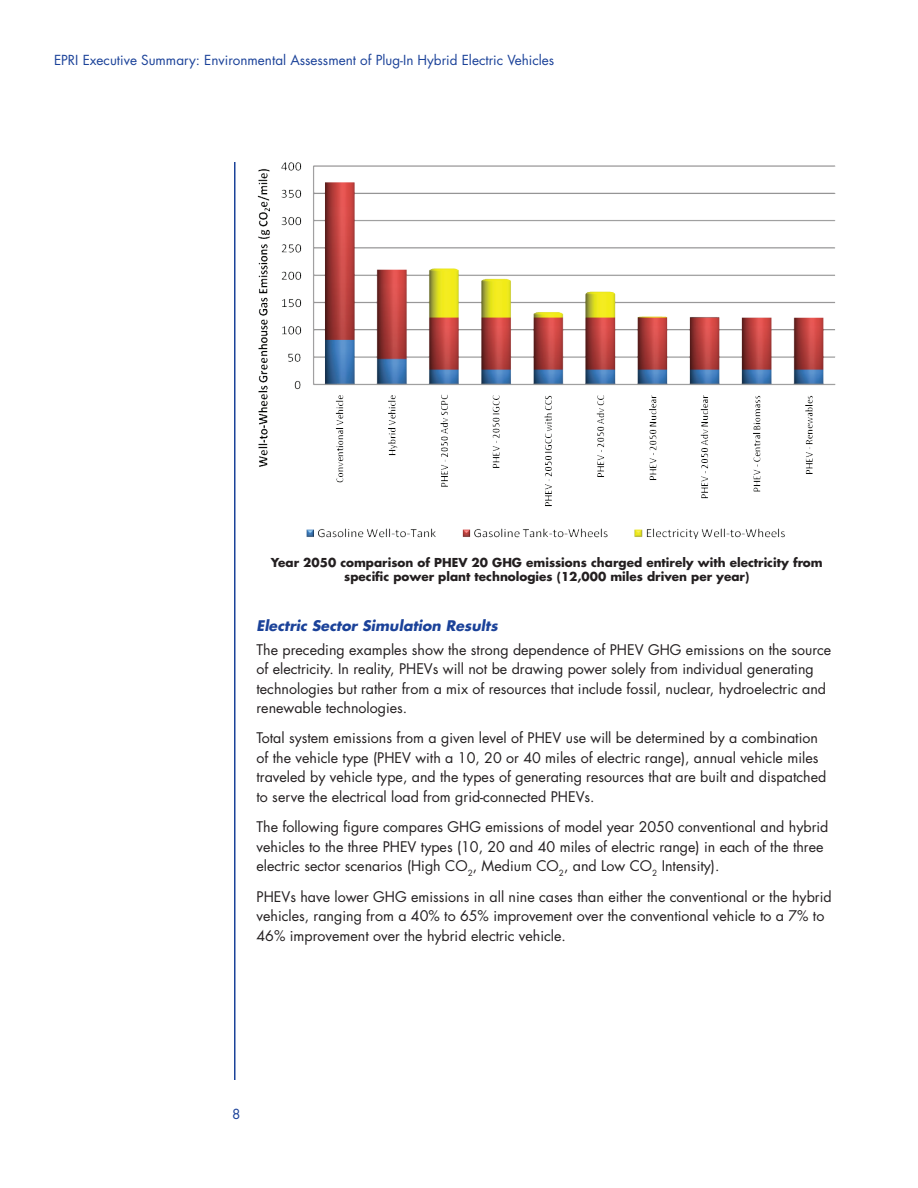
<style>
.page{position:relative;width:918px;height:1188px;background:#fff}
.page>*{position:absolute;margin:0;border:0;box-sizing:border-box;transform-origin:0 0}
.t1{font:14.25px/19.5px "Futura Std";color:#231f20}
.t2{font:italic 700 14.25px "Futura Std";color:#1b4299}
.t3{font:13.5px "Futura Std";color:#1b4299}
.t4{font:700 12px/14.4px "Futura Std";color:#231f20;text-align:center}
</style>
<div class="page">
<hr style="left:234px;top:162px;width:2px;height:918px;background:#1b4299">
<img style="left:257px;top:162px;width:579px;height:376px">
<p class="t3" style="left:54px;top:52px;width:502px">EPRI Executive Summary: Environmental Assessment of Plug-In Hybrid Electric Vehicles</p>
<p class="t4" style="left:271px;top:555px;width:553px">Year 2050 comparison of PHEV 20 GHG emissions charged entirely with electricity from specific power plant technologies (12,000 miles driven per year)</p>
<p class="t2" style="left:256px;top:616px;width:243px">Electric Sector Simulation Results</p>
<p class="t1" style="left:256px;top:640px;width:576px">The preceding examples show the strong dependence of PHEV GHG emissions on the source of electricity. In reality, PHEVs will not be drawing power solely from individual generating technologies but rather from a mix of resources that include fossil, nuclear, hydroelectric and renewable technologies.</p>
<p class="t1" style="left:256px;top:729px;width:571px">Total system emissions from a given level of PHEV use will be determined by a combination of the vehicle type (PHEV with a 1 0, 20 or 40 miles of electric range), annual vehicle miles traveled by vehicle type, and the types of generating resources that are built and dispatched to serve the electrical load from grid-connected PHEVs.</p>
<p class="t1" style="left:256px;top:817px;width:573px">The following figure compares GHG emissions of model year 2050 conventional and hybrid vehicles to the three PHEV types (1 0, 20 and 40 miles of electric range) in each of the three electric sector scenarios (High CO<sub>2</sub>, Medium CO<sub>2</sub>, and Low CO<sub>2</sub> Intensity).</p>
<p class="t1" style="left:256px;top:887px;width:577px">PHEVs have lower GHG emissions in all nine cases than either the conventional or the hybrid vehicles, ranging from a 40% to 65% improvement over the conventional vehicle to a 7% to<br>46% improvement over the hybrid electric vehicle.</p>
</div>
